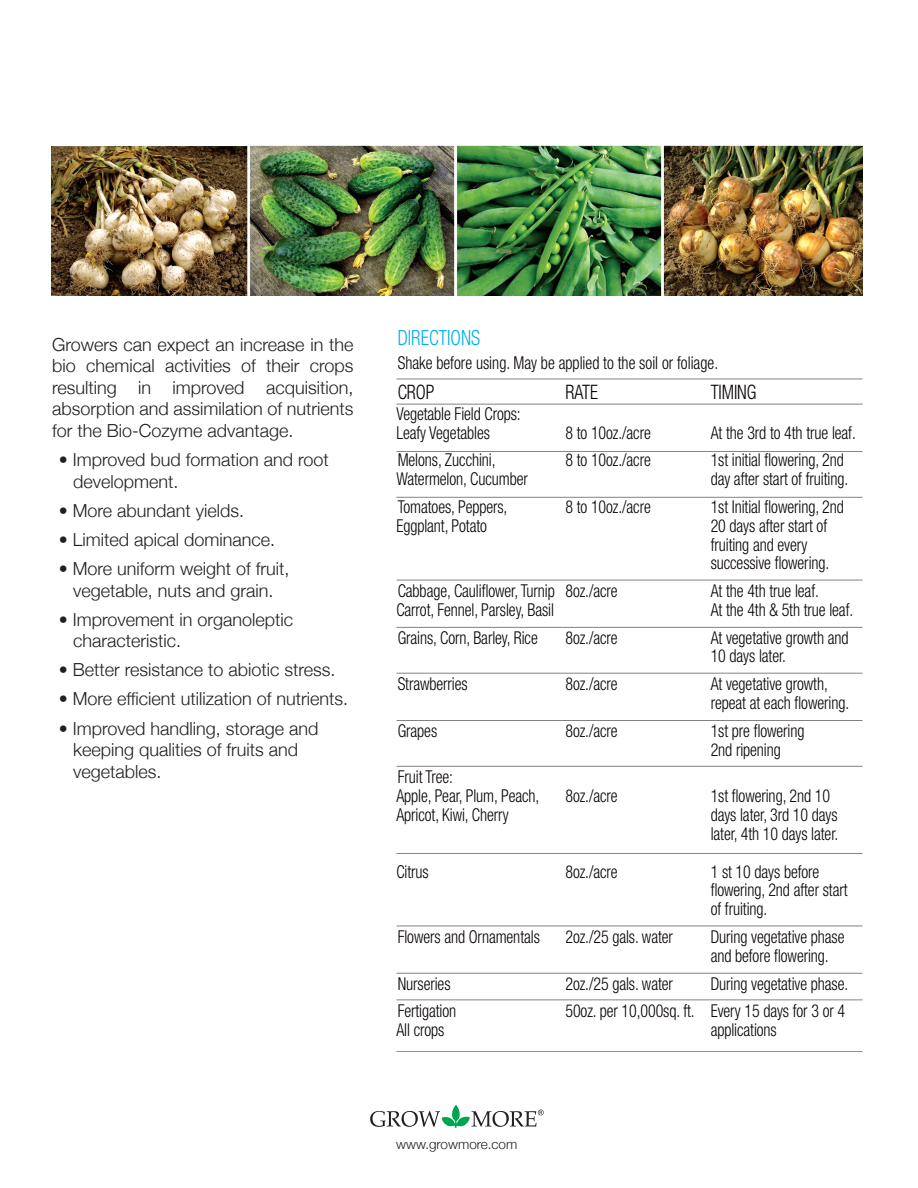
<style>
.page{position:relative;width:918px;height:1188px;background:#fff}
.page>*{position:absolute;margin:0;border:0;box-sizing:border-box;transform-origin:0 0}
.t1{font:300 condensed 20.85px "Helvetica Neue LT Std";color:#00aeef;scale:.9 1}
.t2{font:300 condensed 19.95px "Helvetica Neue LT Std";letter-spacing:-.005em;color:#080302;scale:.9 1}
.t3{font:300 18px/21.6px "Helvetica Neue";color:#231f20}
.t4{font:300 condensed 17.7px/18.9px "Helvetica Neue LT Std";letter-spacing:-.005em;color:#080302;scale:.9 1}
.t5{font:300 13.5px "Helvetica Neue";color:#231f20}
</style>
<div class="page">
<svg style="left:370px;top:1105px;width:174px;height:23px"></svg>
<hr style="left:396px;top:451px;width:467px;height:1px;background:#080302">
<hr style="left:396px;top:379px;width:467px;height:1px;background:#080302">
<hr style="left:396px;top:404px;width:467px;height:1px;background:#080302">
<hr style="left:396px;top:497px;width:467px;height:1px;background:#080302">
<hr style="left:396px;top:580px;width:467px;height:1px;background:#080302">
<hr style="left:396px;top:627px;width:467px;height:1px;background:#080302">
<hr style="left:396px;top:673px;width:467px;height:1px;background:#080302">
<hr style="left:396px;top:720px;width:467px;height:1px;background:#080302">
<hr style="left:396px;top:766px;width:467px;height:1px;background:#080302">
<hr style="left:396px;top:853px;width:467px;height:1px;background:#080302">
<hr style="left:396px;top:926px;width:467px;height:1px;background:#080302">
<hr style="left:396px;top:973px;width:467px;height:1px;background:#080302">
<hr style="left:396px;top:999px;width:467px;height:1px;background:#080302">
<hr style="left:396px;top:1051px;width:467px;height:1px;background:#080302">
<img style="left:51px;top:146px;width:811px;height:150px">
<p class="t3" style="left:52px;top:333px;width:303px;text-align:justify">Growers can expect an increase in the bio chemical activities of their crops resulting in improved acquisition, absorption and assimilation of nutrients for the Bio-Cozyme advantage.</p>
<p class="t3" style="left:73px;top:448px;width:257px;text-indent:-14px">• Improved bud formation and root development.</p>
<p class="t3" style="left:59px;top:499px;width:187px">• More abundant yields.</p>
<p class="t3" style="left:59px;top:528px;width:218px">• Limited apical dominance.</p>
<p class="t3" style="left:59px;top:557px;width:232px;text-align:center">• More uniform weight of fruit, vegetable, nuts and grain.</p>
<p class="t3" style="left:73px;top:608px;width:221px;text-indent:-14px">• Improvement in organoleptic characteristic.</p>
<p class="t3" style="left:59px;top:659px;width:278px">• Better resistance to abiotic stress.</p>
<p class="t3" style="left:59px;top:688px;width:291px">• More efficient utilization of nutrients.</p>
<p class="t3" style="left:73px;top:717px;width:247px;text-indent:-14px">• Improved handling, storage and keeping qualities of fruits and vegetables.</p>
<p class="t1" style="left:398px;top:326px;width:93px">DIRECTIONS</p>
<p class="t4" style="left:398px;top:353px;width:358px">Shake before using. May be applied to the soil or foliage.</p>
<p class="t2" style="left:398px;top:380px;width:42px">CROP</p>
<p class="t2" style="left:565px;top:380px;width:38px">RATE</p>
<p class="t2" style="left:711px;top:380px;width:52px">TIMING</p>
<p class="t4" style="left:396px;top:404px;width:140px">Vegetable Field Crops:<br>Leafy Vegetables</p>
<p class="t4" style="left:565px;top:423px;width:96px">8 to 10oz./acre</p>
<p class="t4" style="left:711px;top:423px;width:163px">At the 3rd to 4th true leaf.</p>
<p class="t4" style="left:398px;top:450px;width:110px">Melons, Zucchini,</p>
<p class="t4" style="left:565px;top:450px;width:96px">8 to 10oz./acre</p>
<p class="t4" style="left:711px;top:450px;width:150px">1st initial flowering, 2nd</p>
<p class="t4" style="left:396px;top:469px;width:148px">Watermelon, Cucumber</p>
<p class="t4" style="left:711px;top:469px;width:154px">day after start of fruiting.</p>
<p class="t4" style="left:398px;top:497px;width:123px">Tomatoes, Peppers,</p>
<p class="t4" style="left:565px;top:497px;width:96px">8 to 10oz./acre</p>
<p class="t4" style="left:711px;top:497px;width:150px">1st Initial flowering, 2nd</p>
<p class="t4" style="left:396px;top:516px;width:102px">Eggplant, Potato</p>
<p class="t4" style="left:711px;top:516px;width:133px">20 days after start of fruiting and every successive flowering.</p>
<p class="t4" style="left:398px;top:581px;width:246px">Cabbage, Cauliflower, Turnip 8oz./acre</p>
<p class="t4" style="left:711px;top:581px;width:122px">At the 4th true leaf.</p>
<p class="t4" style="left:396px;top:600px;width:177px">Carrot, Fennel, Parsley, Basil</p>
<p class="t4" style="left:711px;top:600px;width:160px">At the 4th &amp; 5th true leaf.</p>
<p class="t4" style="left:398px;top:628px;width:157px">Grains, Corn, Barley, Rice</p>
<p class="t4" style="left:565px;top:628px;width:60px">8oz./acre</p>
<p class="t4" style="left:711px;top:628px;width:155px">At vegetative growth and<br>10 days later.</p>
<p class="t4" style="left:398px;top:674px;width:79px">Strawberries</p>
<p class="t4" style="left:565px;top:674px;width:60px">8oz./acre</p>
<p class="t4" style="left:711px;top:674px;width:155px">At vegetative growth, repeat at each flowering.</p>
<p class="t4" style="left:398px;top:721px;width:45px">Grapes</p>
<p class="t4" style="left:565px;top:721px;width:60px">8oz./acre</p>
<p class="t4" style="left:711px;top:721px;width:106px">1st pre flowering<br>2nd ripening</p>
<p class="t4" style="left:396px;top:768px;width:160px">Fruit Tree:<br>Apple, Pear, Plum, Peach,</p>
<p class="t4" style="left:565px;top:786px;width:60px">8oz./acre</p>
<p class="t4" style="left:711px;top:786px;width:134px">1st flowering, 2nd 10</p>
<p class="t4" style="left:396px;top:805px;width:126px">Apricot, Kiwi, Cherry</p>
<p class="t4" style="left:711px;top:805px;width:143px">days later, 3rd 10 days later, 4th 10 days later.</p>
<p class="t4" style="left:396px;top:862px;width:38px">Citrus</p>
<p class="t4" style="left:565px;top:862px;width:60px">8oz./acre</p>
<p class="t4" style="left:711px;top:862px;width:154px">1 st 10 days before flowering, 2nd after start of fruiting.</p>
<p class="t4" style="left:398px;top:927px;width:159px">Flowers and Ornamentals</p>
<p class="t4" style="left:565px;top:927px;width:121px">2oz./25 gals. water</p>
<p class="t4" style="left:711px;top:927px;width:150px">During vegetative phase and before flowering.</p>
<p class="t4" style="left:398px;top:974px;width:60px">Nurseries</p>
<p class="t4" style="left:565px;top:974px;width:121px">2oz./25 gals. water</p>
<p class="t4" style="left:711px;top:974px;width:154px">During vegetative phase.</p>
<p class="t4" style="left:398px;top:1001px;width:67px">Fertigation</p>
<p class="t4" style="left:565px;top:1001px;width:312px">50oz. per 10,000sq. ft. Every 15 days for 3 or 4</p>
<p class="t4" style="left:396px;top:1020px;width:55px">All crops</p>
<p class="t4" style="left:711px;top:1020px;width:75px">applications</p>
<p class="t5" style="left:396px;top:1136px;width:123px">www.growmore.com</p>
</div>
